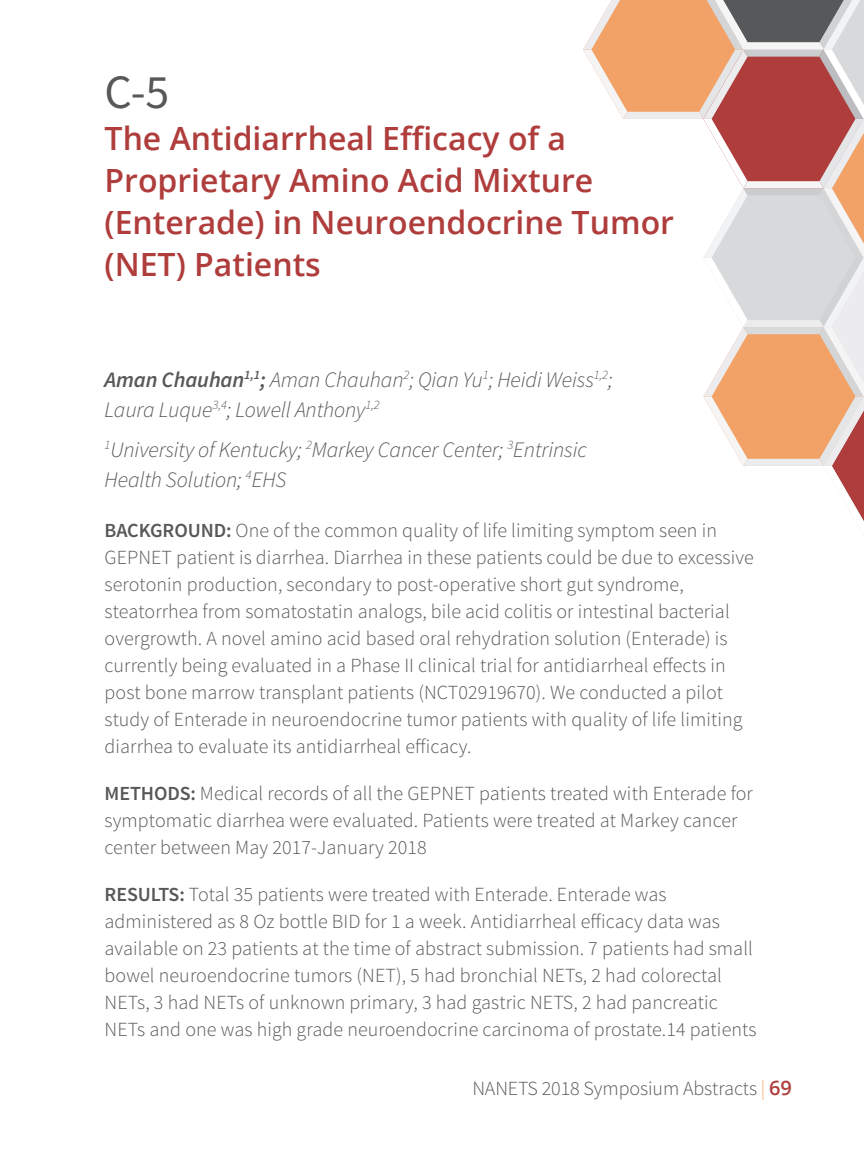
<style>
.page{position:relative;width:864px;height:1152px;background:#fff}
.page>*{position:absolute;margin:0;border:0;box-sizing:border-box;transform-origin:0 0}
.t1{font:48px "Source Sans Pro";color:#57585a}
.t2{font:600 32px/42px "Open Sans";color:#af3d3c}
.authors{font:italic 300 22px/30px "Source Sans Pro";letter-spacing:-.005em;color:#57585a}
.organizations{font:italic 300 22px/30px "Source Sans Pro";letter-spacing:-.005em;color:#57585a}
.Normal__Web{font:300 20px/27px "Source Sans Pro";letter-spacing:.005em;color:#57585a}
.s1{font-weight:600}
.s2{color:#f2a266}
.s3{font-family:"Open Sans";font-weight:600;color:#af3d3c}
</style>
<div class="page">
<svg style="left:583px;top:0;width:281px;height:521px"></svg>
<p class="t1" style="left:105px;top:62px;width:66px">C-5</p>
<p class="t2" style="left:105px;top:117px;width:571px">The Antidiarrheal Efficacy of a<br>Proprietary Amino Acid Mixture (Enterade) in Neuroendocrine Tumor (NET) Patients</p>
<p class="authors" style="left:105px;top:364px;width:510px"><span class="s1">Aman Chauhan</span><sup>1,1</sup><span class="s1">;</span> Aman Chauhan<sup>2</sup>; Qian Yu<sup>1</sup>; Heidi Weiss<sup>1,2</sup>;<br>Laura Luque<sup>3,4</sup>; Lowell Anthony<sup>1,2</sup></p>
<p class="organizations" style="left:105px;top:434px;width:484px"><sup>1</sup>University of Kentucky; <sup>2</sup>Markey Cancer Center; <sup>3</sup>Entrinsic<br>Health Solution; <sup>4</sup>EHS</p>
<p class="Normal__Web" style="left:105px;top:517px;width:651px"><span class="s1">BACKGROUND:</span> One of the common quality of life limiting symptom seen in GEPNET patient is diarrhea. Diarrhea in these patients could be due to excessive serotonin production, secondary to post-operative short gut syndrome, steatorrhea from somatostatin analogs, bile acid colitis or intestinal bacterial overgrowth. A novel amino acid based oral rehydration solution (Enterade) is currently being evaluated in a Phase II clinical trial for antidiarrheal effects in post bone marrow transplant patients (NCT02919670). We conducted a pilot study of Enterade in neuroendocrine tumor patients with quality of life limiting diarrhea to evaluate its antidiarrheal efficacy.</p>
<p class="Normal__Web" style="left:105px;top:780px;width:650px"><span class="s1">METHODS:</span> Medical records of all the GEPNET patients treated with Enterade for symptomatic diarrhea were evaluated. Patients were treated at Markey cancer center between May 2017-January 2018</p>
<p class="Normal__Web" style="left:105px;top:881px;width:654px"><span class="s1">RESULTS:</span> Total 35 patients were treated with Enterade. Enterade was administered as 8 Oz bottle BID for 1 a week. Antidiarrheal efficacy data was available on 23 patients at the time of abstract submission. 7 patients had small bowel neuroendocrine tumors (NET), 5 had bronchial NETs, 2 had colorectal NETs, 3 had NETs of unknown primary, 3 had gastric NETS, 2 had pancreatic NETs and one was high grade neuroendocrine carcinoma of prostate.14 patients</p>
<p class="Normal__Web" style="left:472px;top:1075px;width:321px">NANETS 2018 Symposium Abstracts <span class="s2">|</span> <span class="s3">69</span></p>
</div>
